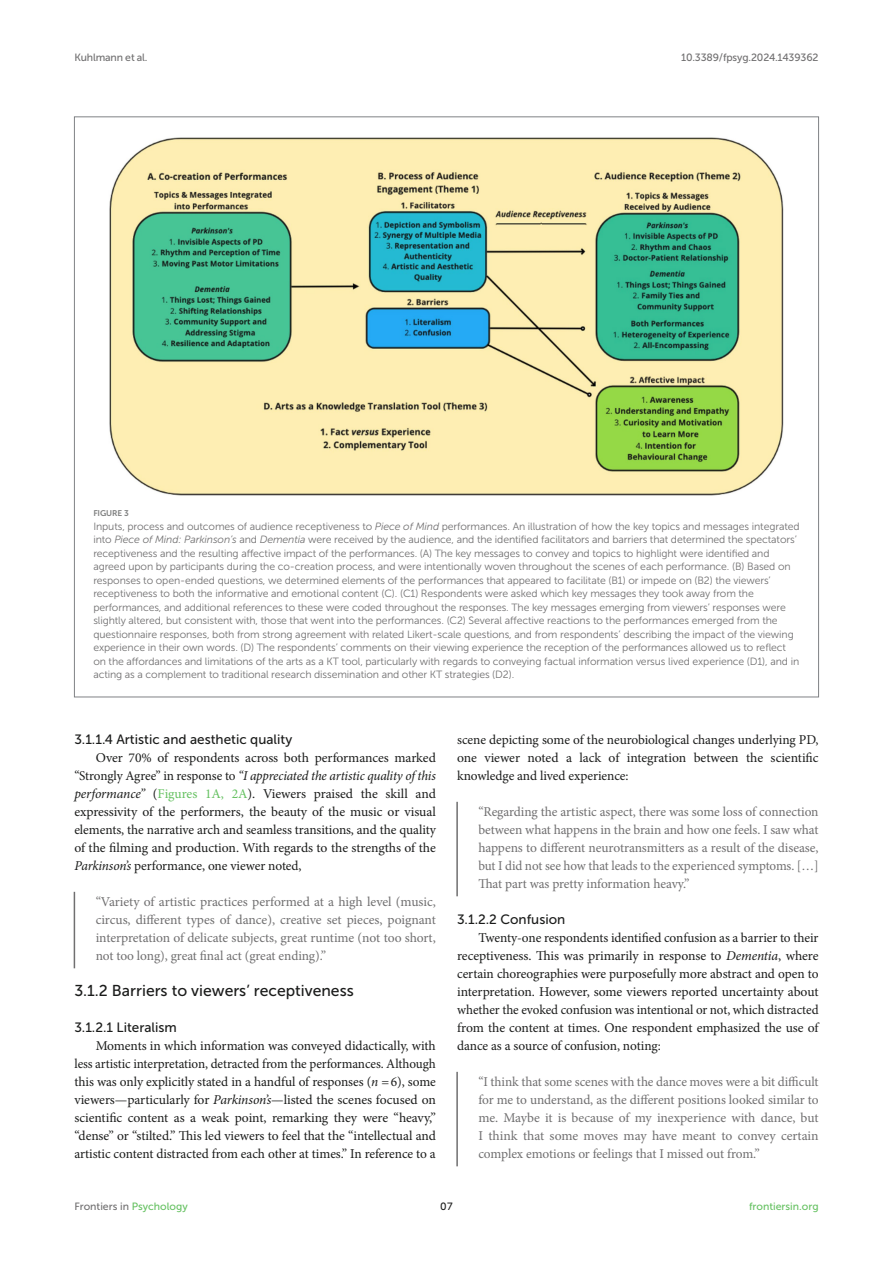
<style>
.page{position:relative;width:893px;height:1263px;background:#fff}
.page>*{position:absolute;margin:0;border:0;box-sizing:border-box;transform-origin:0 0}
.HEAD_3{font:15.75px "Museo Sans 500";color:#1b1c1b}
.TEXT{font:13.5px/18px "Minion Pro";letter-spacing:-.005em;color:#1b1c1b;text-align:justify}
.BLOCK_QTN_BLW_NO_SPA{font:13.5px/18px "Minion Pro";letter-spacing:-.005em;color:#706f70;text-align:justify}
.HEAD_4{font:13.5px "Museo Sans 500";color:#1b1c1b}
.HEAD_4_after_HEAD_3{font:13.5px "Museo Sans 500";color:#1b1c1b}
.FIG_LEG{font:10.5px/13.5px "Museo Sans 300";letter-spacing:-.01em;color:#706f70}
.t1{font:10.5px "Museo Sans 500";letter-spacing:-.015em;color:#706f70}
.t2{font:10.5px "Museo Sans 500";color:#65c161}
.t3{font:10.5px "Museo Sans 500";color:#1b1c1b}
.FIG_HD{font:8.25px "Museo Sans 700";letter-spacing:-.01em;color:#7e7f7f}
.s1{font-style:italic}
.s2{color:#65c161}
</style>
<div class="page">
<hr style="left:74px;top:892px;width:1px;height:76px;background:#706f70">
<hr style="left:456px;top:802px;width:2px;height:94px;background:#706f70">
<hr style="left:456px;top:1072px;width:2px;height:94px;background:#706f70">
<img style="left:109px;top:137px;width:675px;height:359px">
<p class="t1" style="left:74px;top:51px;width:75px">Kuhlmann et al.</p>
<p class="t1" style="left:681px;top:51px;width:139px">10.3389/fpsyg.2024.1439362</p>
<p class="FIG_HD" style="left:93px;top:509px;width:37px">FIGURE 3</p>
<p class="FIG_LEG" style="left:93px;top:519px;width:708px">Inputs, process and outcomes of audience receptiveness to <span class="s1">Piece of Mind</span> performances. An illustration of how the key topics and messages integrated into <span class="s1">Piece of Mind: Parkinson’s</span> and <span class="s1">Dementia</span> were received by the audience, and the identified facilitators and barriers that determined the spectators’ receptiveness and the resulting affective impact of the performances. (A) The key messages to convey and topics to highlight were identified and agreed upon by participants during the co-creation process, and were intentionally woven throughout the scenes of each performance. (B) Based on responses to open-ended questions, we determined elements of the performances that appeared to facilitate (B1) or impede on (B2) the viewers’ receptiveness to both the informative and emotional content (C). (C1) Respondents were asked which key messages they took away from the performances, and additional references to these were coded throughout the responses. The key messages emerging from viewers’ responses were slightly altered, but consistent with, those that went into the performances. (C2) Several affective reactions to the performances emerged from the questionnaire responses, both from strong agreement with related Likert-scale questions, and from respondents’ describing the impact of the viewing experience in their own words. (D) The respondents’ comments on their viewing experience the reception of the performances allowed us to reflect on the affordances and limitations of the arts as a KT tool, particularly with regards to conveying factual information versus lived experience (D1), and in acting as a complement to traditional research dissemination and other KT strategies (D2).</p>
<p class="HEAD_4" style="left:74px;top:732px;width:219px">3.1.1.4 Artistic and aesthetic quality</p>
<p class="TEXT" style="left:74px;top:749px;width:363px;text-indent:21px">Over 70% of respondents across both performances marked “Strongly Agree” in response to <span class="s1">“I appreciated the artistic quality of this performance”</span> (<span class="s2">Figures 1A, 2A</span>). Viewers praised the skill and expressivity of the performers, the beauty of the music or visual elements, the narrative arch and seamless transitions, and the quality of the filming and production. With regards to the strengths of the <span class="s1">Parkinson’s</span> performance, one viewer noted,</p>
<p class="BLOCK_QTN_BLW_NO_SPA" style="left:96px;top:893px;width:342px">“Variety of artistic practices performed at a high level (music, circus, different types of dance), creative set pieces, poignant interpretation of delicate subjects, great runtime (not too short, not too long), great final act (great ending).”</p>
<p class="HEAD_3" style="left:74px;top:982px;width:281px">3.1.2 Barriers to viewers’ receptiveness</p>
<p class="HEAD_4_after_HEAD_3" style="left:74px;top:1020px;width:104px">3.1.2.1 Literalism</p>
<p class="TEXT" style="left:74px;top:1037px;width:363px;text-indent:21px">Moments in which information was conveyed didactically, with less artistic interpretation, detracted from the performances. Although this was only explicitly stated in a handful of responses (<span class="s1">n</span> =6), some viewers—particularly for <span class="s1">Parkinson’s</span>—listed the scenes focused on scientific content as a weak point, remarking they were “heavy,” “dense” or “stilted.” This led viewers to feel that the “intellectual and artistic content distracted from each other at times.” In reference to a</p>
<p class="TEXT" style="left:457px;top:731px;width:363px">scene depicting some of the neurobiological changes underlying PD, one viewer noted a lack of integration between the scientific knowledge and lived experience:</p>
<p class="BLOCK_QTN_BLW_NO_SPA" style="left:478px;top:803px;width:342px">“Regarding the artistic aspect, there was some loss of connection between what happens in the brain and how one feels. I saw what happens to different neurotransmitters as a result of the disease, but I did not see how that leads to the experienced symptoms. […] That part was pretty information heavy.”</p>
<p class="HEAD_4" style="left:457px;top:912px;width:110px">3.1.2.2 Confusion</p>
<p class="TEXT" style="left:457px;top:929px;width:363px;text-indent:21px">Twenty-one respondents identified confusion as a barrier to their receptiveness. This was primarily in response to <span class="s1">Dementia</span>, where certain choreographies were purposefully more abstract and open to interpretation. However, some viewers reported uncertainty about whether the evoked confusion was intentional or not, which distracted from the content at times. One respondent emphasized the use of dance as a source of confusion, noting:</p>
<p class="BLOCK_QTN_BLW_NO_SPA" style="left:478px;top:1073px;width:342px">“I think that some scenes with the dance moves were a bit difficult for me to understand, as the different positions looked similar to me. Maybe it is because of my inexperience with dance, but I think that some moves may have meant to convey certain complex emotions or feelings that I missed out from.”</p>
<p class="t1" style="left:74px;top:1200px;width:115px">Frontiers in <span class="s2">Psychology</span></p>
<p class="t3" style="left:440px;top:1200px;width:14px">07</p>
<p class="t2" style="left:749px;top:1200px;width:71px">frontiersin.org</p>
</div>
